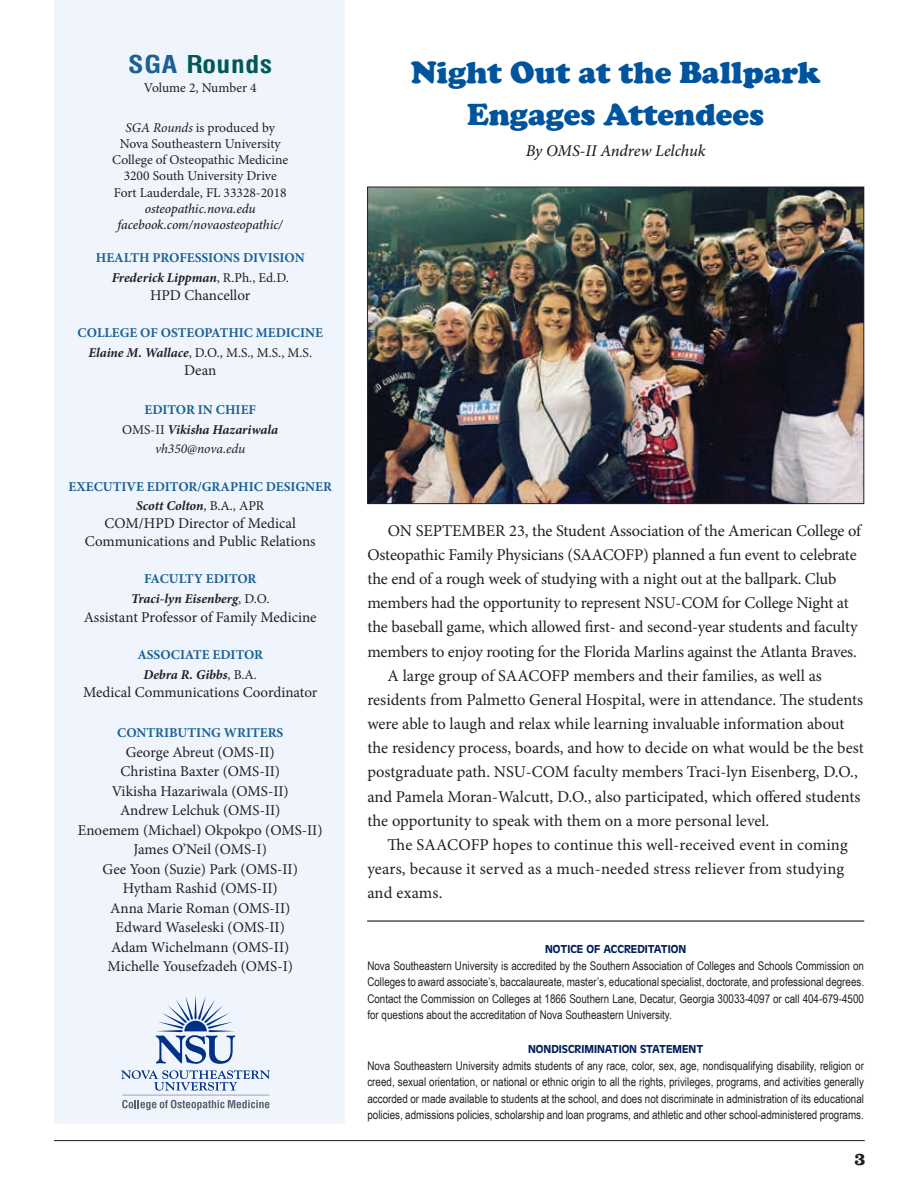
<style>
.page{position:relative;width:918px;height:1188px;background:#fff}
.page>*{position:absolute;margin:0;border:0;box-sizing:border-box;transform-origin:0 0}
.t1{font:900 31.5px/41.4px "Cooper";color:#00549e;text-align:center}
.t2{font:700 24px "Milford";letter-spacing:.03em;color:#005958}
.t3{font:18px "Gettysburg Bold SWFTE";color:#231f20}
.t4{font:16.5px "Minion Pro";letter-spacing:-.005em;color:#231f20}
.t5{font:italic 500 16.5px "Minion Pro";letter-spacing:-.01em;color:#231f20}
.t6{font:15px/19.5px "Minion Pro";color:#231f20;text-align:center}
.t7{font:700 13.5px/19.5px "Minion Pro";color:#1b6194;text-align:center}
.t8{font:13.5px/16.2px "Minion Pro";color:#231f20;text-align:center}
.t9{font:italic 700 13.5px/19.5px "Minion Pro";color:#231f20;text-align:center}
.t10{font:italic 500 13.5px/16.2px "Minion Pro";letter-spacing:-.01em;color:#231f20;text-align:center}
.t11{font:12px/16.5px "Arial Narrow";color:#231f20;text-align:justify}
.t12{font:700 12px "AHJ Antique Olive";color:#00205b}
.s1{color:#1b6194}
.s2{font-style:italic}
.s3{font-style:italic;color:#231f20}
.s4{font-weight:400;color:#231f20}
.s5{font-weight:700;font-style:italic}
.s6{font-style:normal;color:#1b6194}
.s7{font-weight:400;font-style:normal}
.s8{font-weight:400}
</style>
<div class="page">
<div style="left:54px;top:0;width:291px;height:1123px;background:#f0f4fc"></div>
<svg style="left:121px;top:1070px;width:149px;height:40px"></svg>
<svg style="left:156px;top:995px;width:79px;height:69px"></svg>
<hr style="left:54px;top:1140px;width:811px;height:1px;background:#231f20">
<img style="left:369px;top:189px;width:493px;height:313px">
<div style="left:367px;top:187px;width:497px;height:317px;border:1px solid #231f20"></div>
<svg style="left:367px;top:920px;width:497px;height:2px"></svg>
<h2 class="t2" style="left:128px;top:50px;width:146px"><span class="s1">SGA</span> Rounds</h2>
<p class="t8" style="left:144px;top:80px;width:114px">Volume 2, Number 4</p>
<p class="t8" style="left:112px;top:119px;width:178px"><span class="s2">SGA Rounds</span> is produced by<br>Nova Southeastern University<br>College of Osteopathic Medicine<br>3200 South University Drive<br>Fort Lauderdale, FL 33328-2018</p>
<p class="t10" style="left:118px;top:200px;width:167px">osteopathic.nova.edu facebook.com/novaosteopathic/</p>
<p class="t7" style="left:96px;top:248px;width:210px;line-height:20.1px">HEALTH PROFESSIONS DIVISION<br><span class="s3">Frederick Lippman</span><span class="s4">, R.Ph., Ed.D.</span></p>
<p class="t6" style="left:150px;top:286px;width:102px">HPD Chancellor</p>
<p class="t7" style="left:78px;top:323px;width:247px">COLLEGE OF OSTEOPATHIC MEDICINE</p>
<p class="t8" style="left:88px;top:344px;width:225px"><span class="s5">Elaine M. Wallace</span>, D.O., M.S., M.S., M.S.</p>
<p class="t6" style="left:184px;top:360px;width:34px">Dean</p>
<p class="t9" style="left:122px;top:400px;width:157px"><span class="s6">EDITOR IN CHIEF<br></span><span class="s7">OMS-II</span> Vikisha Hazariwala <span class="s8">vh350@nova.edu</span></p>
<p class="t7" style="left:69px;top:476px;width:265px">EXECUTIVE EDITOR/GRAPHIC DESIGNER<br><span class="s3">Scott Colton</span><span class="s4">, B.A., APR</span></p>
<p class="t6" style="left:85px;top:514px;width:232px;line-height:18px">COM/HPD Director of Medical<br>Communications and Public Relations</p>
<p class="t9" style="left:131px;top:569px;width:140px"><span class="s6">FACULTY EDITOR<br></span>Traci-lyn Eisenberg<span class="s7">, D.O.</span></p>
<p class="t6" style="left:84px;top:608px;width:234px">Assistant Professor of Family Medicine</p>
<p class="t7" style="left:137px;top:645px;width:127px">ASSOCIATE EDITOR<br><span class="s3">Debra R. Gibbs</span><span class="s4">, B.A.</span></p>
<p class="t6" style="left:83px;top:682px;width:236px">Medical Communications Coordinator</p>
<p class="t7" style="left:117px;top:723px;width:168px">CONTRIBUTING WRITERS</p>
<p class="t6" style="left:78px;top:742px;width:246px">George Abreut (OMS-II)<br>Christina Baxter (OMS-II)<br>Vikisha Hazariwala (OMS-II)<br>Andrew Lelchuk (OMS-II)<br>Enoemem (Michael) Okpokpo (OMS-II)<br>James O’Neil (OMS-I)<br>Gee Yoon (Suzie) Park (OMS-II)<br>Hytham Rashid (OMS-II)<br>Anna Marie Roman (OMS-II)<br>Edward Waseleski (OMS-II)<br>Adam Wichelmann (OMS-II)<br>Michelle Yousefzadeh (OMS-I)</p>
<h1 class="t1" style="left:411px;top:52px;width:412px">Night Out at the Ballpark<br>Engages Attendees</h1>
<p class="t5" style="left:526px;top:139px;width:181px">By OMS-II Andrew Lelchuk</p>
<p class="t4" style="left:388px;top:519px;width:475px">ON SEPTEMBER 23, the Student Association of the American College of</p>
<p class="t4" style="left:367px;top:544px;width:491px">Osteopathic Family Physicians (SAACOFP) planned a fun event to celebrate</p>
<p class="t4" style="left:367px;top:568px;width:471px">the end of a rough week of studying with a night out at the ballpark. Club</p>
<p class="t4" style="left:367px;top:592px;width:483px">members had the opportunity to represent NSU-COM for College Night at</p>
<p class="t4" style="left:367px;top:616px;width:492px">the baseball game, which allowed first- and second-year students and faculty</p>
<p class="t4" style="left:367px;top:640px;width:491px">members to enjoy rooting for the Florida Marlins against the Atlanta Braves.</p>
<p class="t4" style="left:388px;top:664px;width:436px">A large group of SAACOFP members and their families, as well as</p>
<p class="t4" style="left:367px;top:689px;width:497px">residents from Palmetto General Hospital, were in attendance. The students</p>
<p class="t4" style="left:367px;top:713px;width:479px">were able to laugh and relax while learning invaluable information about</p>
<p class="t4" style="left:367px;top:737px;width:498px">the residency process, boards, and how to decide on what would be the best</p>
<p class="t4" style="left:367px;top:761px;width:492px">postgraduate path. NSU-COM faculty members Traci-lyn Eisenberg, D.O.,</p>
<p class="t4" style="left:367px;top:785px;width:495px">and Pamela Moran-Walcutt, D.O., also participated, which offered students</p>
<p class="t4" style="left:367px;top:809px;width:403px">the opportunity to speak with them on a more personal level.</p>
<p class="t4" style="left:388px;top:834px;width:462px">The SAACOFP hopes to continue this well-received event in coming</p>
<p class="t4" style="left:367px;top:858px;width:478px">years, because it served as a much-needed stress reliever from studying</p>
<p class="t4" style="left:367px;top:882px;width:77px">and exams.</p>
<p class="t12" style="left:545px;top:942px;width:143px">NOTICE OF ACCREDITATION</p>
<p class="t11" style="left:367px;top:957px;width:498px">Nova Southeastern University is accredited by the Southern Association of Colleges and Schools Commission on Colleges to award associate’s, baccalaureate, master’s, educational specialist, doctorate, and professional degrees.<br>Contact the Commission on Colleges at 1866 Southern Lane, Decatur, Georgia 30033-4097 or call 404-679-4500 for questions about the accreditation of Nova Southeastern University.</p>
<p class="t12" style="left:528px;top:1042px;width:177px">NONDISCRIMINATION STATEMENT</p>
<p class="t11" style="left:367px;top:1057px;width:498px">Nova Southeastern University admits students of any race, color, sex, age, nondisqualifying disability, religion or creed, sexual orientation, or national or ethnic origin to all the rights, privileges, programs, and activities generally accorded or made available to students at the school, and does not discriminate in administration of its educational policies, admissions policies, scholarship and loan programs, and athletic and other school-administered programs.</p>
<p class="t3" style="left:854px;top:1147px;width:13px">3</p>
</div>
